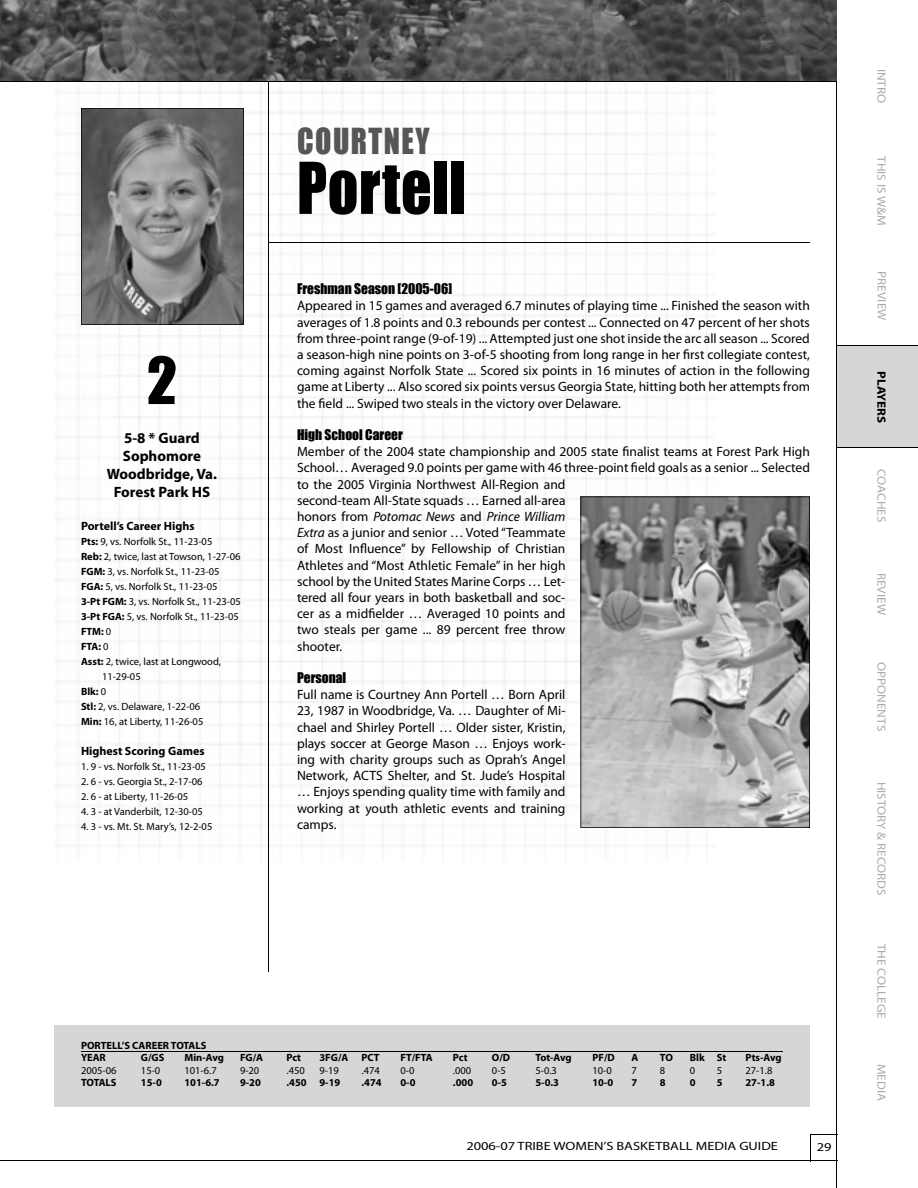
<style>
.page{position:relative;width:918px;height:1188px;background:#fff}
.page>*{position:absolute;margin:0;border:0;box-sizing:border-box;transform-origin:0 0}
.t1{font:66px "Impact";letter-spacing:.01em;color:#000;scale:.91 1}
.t2{font:60px "Impact";color:#000}
.t3{font:33px "Impact";letter-spacing:.05em;color:#565656;scale:.91 1}
.t4{font:700 15px/18px "Myriad Pro";color:#000;text-align:center}
.t5{font:13.5px/16.2px "Myriad Pro";color:#000;text-align:justify}
.t6{font:13.5px "Impact";color:#000}
.t7{font:12px "Myriad Pro";color:#ababab;scale:1.1 1}
.t8{font:12px "Myriad Pro";color:#000;scale:1.2 1}
.t9{font:700 12px "Myriad Pro";color:#000}
.t10{font:700 12px "Myriad Pro";color:#000;scale:1.1 1}
.t11{font:10.5px "Myriad Pro";color:#000}
.t12{font:700 10.5px/12.6px "Myriad Pro";color:#000}
.s1{font-weight:700}
.s2{font-weight:400}
.s3{font-style:italic}
</style>
<div class="page">
<div style="left:837px;top:346px;width:81px;height:102px;background:#d6d6d6"></div>
<hr style="left:0;top:1161px;width:837px;height:1px;background:#000">
<svg style="left:810px;top:1134px;width:27px;height:27px"></svg>
<hr style="left:837px;top:0;width:1px;height:1188px;background:#000">
<hr style="left:837px;top:448px;width:81px;height:1px;background:#000">
<hr style="left:837px;top:345px;width:81px;height:1px;background:#000">
<img style="left:56px;top:82px;width:659px;height:765px">
<img style="left:0;top:0;width:837px;height:81px">
<hr style="left:268px;top:81px;width:1px;height:891px;background:#000">
<svg style="left:81px;top:108px;width:163px;height:217px;background:#747474"></svg>
<hr style="left:268px;top:243px;width:542px;height:1px;background:#000">
<hr style="left:0;top:81px;width:837px;height:1px;background:#000">
<div style="left:54px;top:1025px;width:756px;height:82px;background:#d6d6d6"></div>
<hr style="left:81px;top:1051px;width:702px;height:1px;background:#000">
<svg style="left:580px;top:496px;width:230px;height:332px;background:#9e9e9e"></svg>
<h2 class="t2" style="left:147px;top:344px;width:32px">2</h2>
<p class="t4" style="left:107px;top:429px;width:112px">5-8 * Guard<br>Sophomore<br>Woodbridge, Va.<br>Forest Park HS</p>
<p class="t9" style="left:81px;top:519px;width:115px">Portell’s Career Highs</p>
<p class="t11" style="left:81px;top:536px;width:133px"><span class="s1">Pts:</span> 9, vs. Norfolk St., 11-23-05</p>
<p class="t11" style="left:81px;top:551px;width:161px"><span class="s1">Reb:</span> 2, twice, last at Towson, 1-27-06</p>
<p class="t11" style="left:81px;top:566px;width:140px"><span class="s1">FGM:</span> 3, vs. Norfolk St., 11-23-05</p>
<p class="t11" style="left:81px;top:581px;width:138px"><span class="s1">FGA:</span> 5, vs. Norfolk St., 11-23-05</p>
<p class="t11" style="left:81px;top:596px;width:161px"><span class="s1">3-Pt FGM:</span> 3, vs. Norfolk St., 11-23-05</p>
<p class="t11" style="left:81px;top:611px;width:159px"><span class="s1">3-Pt FGA:</span> 5, vs. Norfolk St., 11-23-05</p>
<p class="t12" style="left:81px;top:626px;width:32px">FTM: <span class="s2">0</span></p>
<p class="t12" style="left:81px;top:641px;width:29px">FTA: <span class="s2">0</span></p>
<p class="t11" style="left:81px;top:656px;width:142px"><span class="s1">Asst:</span> 2, twice, last at Longwood,</p>
<p class="t11" style="left:102px;top:671px;width:40px">11-29-05</p>
<p class="t12" style="left:81px;top:686px;width:27px">Blk: <span class="s2">0</span></p>
<p class="t11" style="left:81px;top:701px;width:121px"><span class="s1">Stl:</span> 2, vs. Delaware, 1-22-06</p>
<p class="t11" style="left:81px;top:716px;width:124px"><span class="s1">Min:</span> 16, at Liberty, 11-26-05</p>
<p class="t9" style="left:81px;top:744px;width:125px">Highest Scoring Games</p>
<p class="t11" style="left:81px;top:761px;width:127px">1. 9 - vs. Norfolk St., 11-23-05</p>
<p class="t11" style="left:81px;top:776px;width:123px">2. 6 - vs. Georgia St., 2-17-06</p>
<p class="t11" style="left:81px;top:791px;width:109px">2. 6 - at Liberty, 11-26-05</p>
<p class="t11" style="left:81px;top:806px;width:123px">4. 3 - at Vanderbilt, 12-30-05</p>
<p class="t11" style="left:81px;top:821px;width:133px">4. 3 - vs. Mt. St. Mary’s, 12-2-05</p>
<h3 class="t3" style="left:297px;top:121px;width:147px">COURTNEY</h3>
<h1 class="t1" style="left:297px;top:147px;width:187px">Portell</h1>
<p class="t6" style="left:297px;top:281px;width:157px">Freshman Season [2005-06]</p>
<p class="t5" style="left:297px;top:298px;width:515px">Appeared in 15 games and averaged 6.7 minutes of playing time ... Finished the season with averages of 1.8 points and 0.3 rebounds per contest ... Connected on 47 percent of her shots from three-point range (9-of-19) ... Attempted just one shot inside the arc all season ... Scored a season-high nine points on 3-of-5 shooting from long range in her first collegiate contest, coming against Norfolk State ... Scored six points in 16 minutes of action in the following game at Liberty ... Also scored six points versus Georgia State, hitting both her attempts from the field ... Swiped two steals in the victory over Delaware.</p>
<p class="t6" style="left:297px;top:426px;width:108px">High School Career</p>
<p class="t5" style="left:297px;top:444px;width:515px;text-align:left">Member of the 2004 state championship and 2005 state finalist teams at Forest Park High School… Averaged 9.0 points per game with 46 three-point field goals as a senior ... Selected to the 2005 Virginia Northwest All-Region and<br>second-team All-State squads … Earned all-area<br>honors from <span class="s3">Potomac News</span> and <span class="s3">Prince William<br>Extra</span> as a junior and senior … Voted “Teammate<br>of Most Influence” by Fellowship of Christian<br>Athletes and “Most Athletic Female” in her high<br>school by the United States Marine Corps … Let-<br>tered all four years in both basketball and soc-<br>cer as a midfielder … Averaged 10 points and<br>two steals per game ... 89 percent free throw<br>shooter.</p>
<p class="t6" style="left:297px;top:669px;width:51px">Personal</p>
<p class="t5" style="left:297px;top:687px;width:270px">Full name is Courtney Ann Portell … Born April 23, 1987 in Woodbridge, Va. … Daughter of Mi&shy;chael and Shirley Portell … Older sister, Kristin, plays soccer at George Mason … Enjoys work&shy;ing with charity groups such as Oprah’s Angel Network, ACTS Shelter, and St. Jude’s Hospital … Enjoys spending quality time with family and working at youth athletic events and training camps.</p>
<p class="t12" style="left:81px;top:1039px;width:127px">PORTELL’S CAREER TOTALS<br>YEAR</p>
<p class="t12" style="left:141px;top:1052px;width:25px">G/GS</p>
<p class="t12" style="left:184px;top:1052px;width:41px">Min-Avg</p>
<p class="t12" style="left:240px;top:1052px;width:25px">FG/A</p>
<p class="t12" style="left:286px;top:1052px;width:16px">Pct</p>
<p class="t12" style="left:319px;top:1052px;width:62px">3FG/A PCT</p>
<p class="t12" style="left:400px;top:1052px;width:34px">FT/FTA</p>
<p class="t12" style="left:453px;top:1052px;width:16px">Pct</p>
<p class="t12" style="left:492px;top:1052px;width:20px">O/D</p>
<p class="t12" style="left:535px;top:1052px;width:38px">Tot-Avg</p>
<p class="t12" style="left:592px;top:1052px;width:24px">PF/D</p>
<p class="t12" style="left:631px;top:1052px;width:8px">A</p>
<p class="t12" style="left:660px;top:1052px;width:14px">TO</p>
<p class="t12" style="left:690px;top:1052px;width:38px">Blk St</p>
<p class="t12" style="left:745px;top:1052px;width:38px">Pts-Avg</p>
<p class="t11" style="left:81px;top:1065px;width:37px">2005-06</p>
<p class="t11" style="left:141px;top:1065px;width:21px">15-0</p>
<p class="t11" style="left:184px;top:1065px;width:34px">101-6.7</p>
<p class="t11" style="left:240px;top:1065px;width:21px">9-20</p>
<p class="t11" style="left:286px;top:1065px;width:20px">.450</p>
<p class="t11" style="left:319px;top:1065px;width:21px">9-19</p>
<p class="t11" style="left:361px;top:1065px;width:20px">.474</p>
<p class="t11" style="left:400px;top:1065px;width:15px">0-0</p>
<p class="t11" style="left:453px;top:1065px;width:20px">.000</p>
<p class="t11" style="left:492px;top:1065px;width:15px">0-5</p>
<p class="t11" style="left:535px;top:1065px;width:23px">5-0.3</p>
<p class="t11" style="left:592px;top:1065px;width:21px">10-0</p>
<p class="t11" style="left:631px;top:1065px;width:7px">7</p>
<p class="t11" style="left:660px;top:1065px;width:7px">8</p>
<p class="t11" style="left:690px;top:1065px;width:7px">0</p>
<p class="t11" style="left:717px;top:1065px;width:7px">5</p>
<p class="t11" style="left:745px;top:1065px;width:28px">27-1.8</p>
<p class="t12" style="left:81px;top:1077px;width:37px">TOTALS</p>
<p class="t12" style="left:141px;top:1077px;width:22px">15-0</p>
<p class="t12" style="left:184px;top:1077px;width:37px">101-6.7</p>
<p class="t12" style="left:240px;top:1077px;width:22px">9-20</p>
<p class="t12" style="left:286px;top:1077px;width:55px">.450 9-19</p>
<p class="t12" style="left:361px;top:1077px;width:22px">.474</p>
<p class="t12" style="left:400px;top:1077px;width:17px">0-0</p>
<p class="t12" style="left:453px;top:1077px;width:22px">.000</p>
<p class="t12" style="left:492px;top:1077px;width:17px">0-5</p>
<p class="t12" style="left:535px;top:1077px;width:25px">5-0.3</p>
<p class="t12" style="left:592px;top:1077px;width:22px">10-0</p>
<p class="t12" style="left:631px;top:1077px;width:7px">7</p>
<p class="t12" style="left:660px;top:1077px;width:7px">8</p>
<p class="t12" style="left:690px;top:1077px;width:7px">0</p>
<p class="t12" style="left:717px;top:1077px;width:7px">5</p>
<p class="t12" style="left:745px;top:1077px;width:31px">27-1.8</p>
<p class="t8" style="left:466px;top:1140px;width:261px">2006-07 TRIBE WOMEN’S BASKETBALL MEDIA GUIDE</p>
<p class="t8" style="left:817px;top:1140px;width:14px">29</p>
<p class="t7" style="left:888px;top:69px;width:33px;rotate:90deg">INTRO</p>
<p class="t7" style="left:888px;top:156px;width:65px;rotate:90deg">THIS IS W&amp;M</p>
<p class="t7" style="left:888px;top:271px;width:46px;rotate:90deg">PREVIEW</p>
<p class="t10" style="left:888px;top:371px;width:48px;rotate:90deg">PLAYERS</p>
<p class="t7" style="left:888px;top:469px;width:50px;rotate:90deg">COACHES</p>
<p class="t7" style="left:888px;top:573px;width:40px;rotate:90deg">REVIEW</p>
<p class="t7" style="left:888px;top:662px;width:64px;rotate:90deg">OPPONENTS</p>
<p class="t7" style="left:888px;top:782px;width:105px;rotate:90deg">HISTORY &amp; RECORDS</p>
<p class="t7" style="left:888px;top:944px;width:70px;rotate:90deg">THE COLLEGE</p>
<p class="t7" style="left:888px;top:1064px;width:35px;rotate:90deg">MEDIA</p>
</div>
